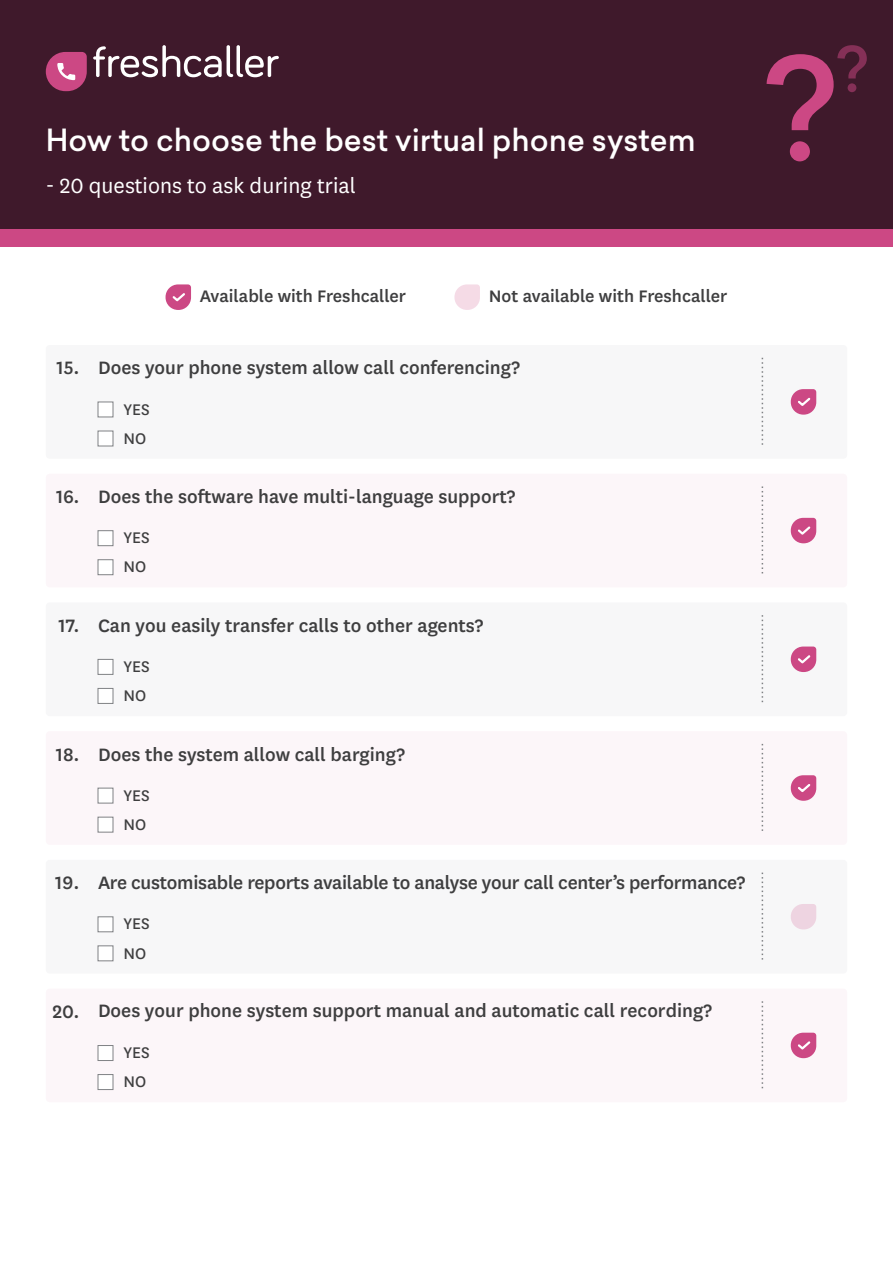
<style>
.page{position:relative;width:893px;height:1263px;background:#fff}
.page>*{position:absolute;margin:0;border:0;box-sizing:border-box;transform-origin:0 0}
.t1{font:500 30px "Sailec";color:#fff}
.t2{font:24px "National";color:#fff}
.t3{font:500 21px "National";color:#3e3e3f}
.t4{font:500 19.5px "National";color:#3e3e3f}
.t5{font:18px/29.1px "National";color:#3e3e3f}
</style>
<div class="page">
<div style="left:46px;top:345px;width:801px;height:114px;background:#f7f7f8;border-radius:4px"></div>
<div style="left:98px;top:402px;width:15px;height:15px;background:#fff;border:1px solid #808285"></div>
<div style="left:98px;top:431px;width:15px;height:15px;background:#fff"></div>
<svg style="left:762px;top:358px;width:1px;height:87px"></svg>
<div style="left:46px;top:474px;width:801px;height:113px;background:#fcf6f9;border-radius:4px"></div>
<div style="left:98px;top:530px;width:15px;height:16px;background:#fff;border:1px solid #808285"></div>
<div style="left:98px;top:559px;width:15px;height:16px;background:#fff;border:1px solid #808285"></div>
<svg style="left:762px;top:486px;width:1px;height:88px"></svg>
<div style="left:46px;top:602px;width:801px;height:114px;background:#f7f7f8;border-radius:4px"></div>
<div style="left:98px;top:659px;width:15px;height:16px;background:#fff;border:1px solid #808285"></div>
<div style="left:98px;top:688px;width:15px;height:16px;background:#fff;border:1px solid #808285"></div>
<svg style="left:762px;top:615px;width:1px;height:88px"></svg>
<div style="left:46px;top:731px;width:801px;height:114px;background:#fcf6f9;border-radius:4px"></div>
<div style="left:98px;top:788px;width:15px;height:15px;background:#fff;border:1px solid #808285"></div>
<div style="left:98px;top:817px;width:15px;height:15px;background:#fff;border:1px solid #808285"></div>
<svg style="left:762px;top:744px;width:1px;height:87px"></svg>
<div style="left:46px;top:860px;width:801px;height:113px;background:#f7f7f8;border-radius:4px"></div>
<div style="left:98px;top:916px;width:15px;height:16px;background:#fff;border:1px solid #808285"></div>
<div style="left:98px;top:945px;width:15px;height:16px;background:#fff;border:1px solid #808285"></div>
<svg style="left:762px;top:872px;width:1px;height:88px"></svg>
<div style="left:46px;top:988px;width:801px;height:114px;background:#fcf6f9;border-radius:4px"></div>
<div style="left:98px;top:1045px;width:15px;height:16px;background:#fff;border:1px solid #808285"></div>
<div style="left:98px;top:1074px;width:15px;height:16px;background:#fff;border:1px solid #808285"></div>
<svg style="left:762px;top:1001px;width:1px;height:88px"></svg>
<svg style="left:791px;top:389px;width:25px;height:26px"></svg>
<svg style="left:791px;top:646px;width:25px;height:26px"></svg>
<svg style="left:791px;top:775px;width:25px;height:26px"></svg>
<svg style="left:791px;top:1033px;width:25px;height:25px"></svg>
<svg style="left:791px;top:904px;width:25px;height:25px"></svg>
<svg style="left:791px;top:518px;width:25px;height:25px"></svg>
<div style="left:0;top:0;width:893px;height:230px;background:#3f192b"></div>
<div style="left:0;top:230px;width:893px;height:17px;background:#cc4884"></div>
<svg style="left:93px;top:45px;width:186px;height:32px"></svg>
<svg style="left:46px;top:52px;width:41px;height:39px;background:#b94c7e"></svg>
<svg style="left:767px;top:45px;width:100px;height:116px"></svg>
<svg style="left:166px;top:284px;width:25px;height:26px"></svg>
<svg style="left:454px;top:284px;width:26px;height:26px"></svg>
<h1 class="t1" style="left:46px;top:119px;width:651px">How to choose the best virtual phone system</h1>
<p class="t2" style="left:46px;top:170px;width:312px">- 20 questions to ask during trial</p>
<p class="t4" style="left:200px;top:283px;width:208px">Available with Freshcaller</p>
<p class="t4" style="left:489px;top:283px;width:240px">Not available with Freshcaller</p>
<p class="t3" style="left:57px;top:354px;width:465px">15. Does your phone system allow call conferencing?</p>
<p class="t5" style="left:123px;top:394px;width:28px">YES<br>NO</p>
<p class="t3" style="left:56px;top:482px;width:461px">16. Does the software have multi-language support?</p>
<p class="t5" style="left:123px;top:522px;width:28px">YES<br>NO</p>
<p class="t3" style="left:59px;top:611px;width:426px">17. Can you easily transfer calls to other agents?</p>
<p class="t5" style="left:123px;top:651px;width:28px">YES<br>NO</p>
<p class="t3" style="left:56px;top:740px;width:351px">18. Does the system allow call barging?</p>
<p class="t5" style="left:123px;top:780px;width:28px">YES<br>NO</p>
<p class="t3" style="left:55px;top:868px;width:692px">19. Are customisable reports available to analyse your call center’s performance?</p>
<p class="t5" style="left:123px;top:908px;width:28px">YES<br>NO</p>
<p class="t3" style="left:53px;top:997px;width:661px">20. Does your phone system support manual and automatic call recording?</p>
<p class="t5" style="left:123px;top:1037px;width:28px">YES<br>NO</p>
</div>
